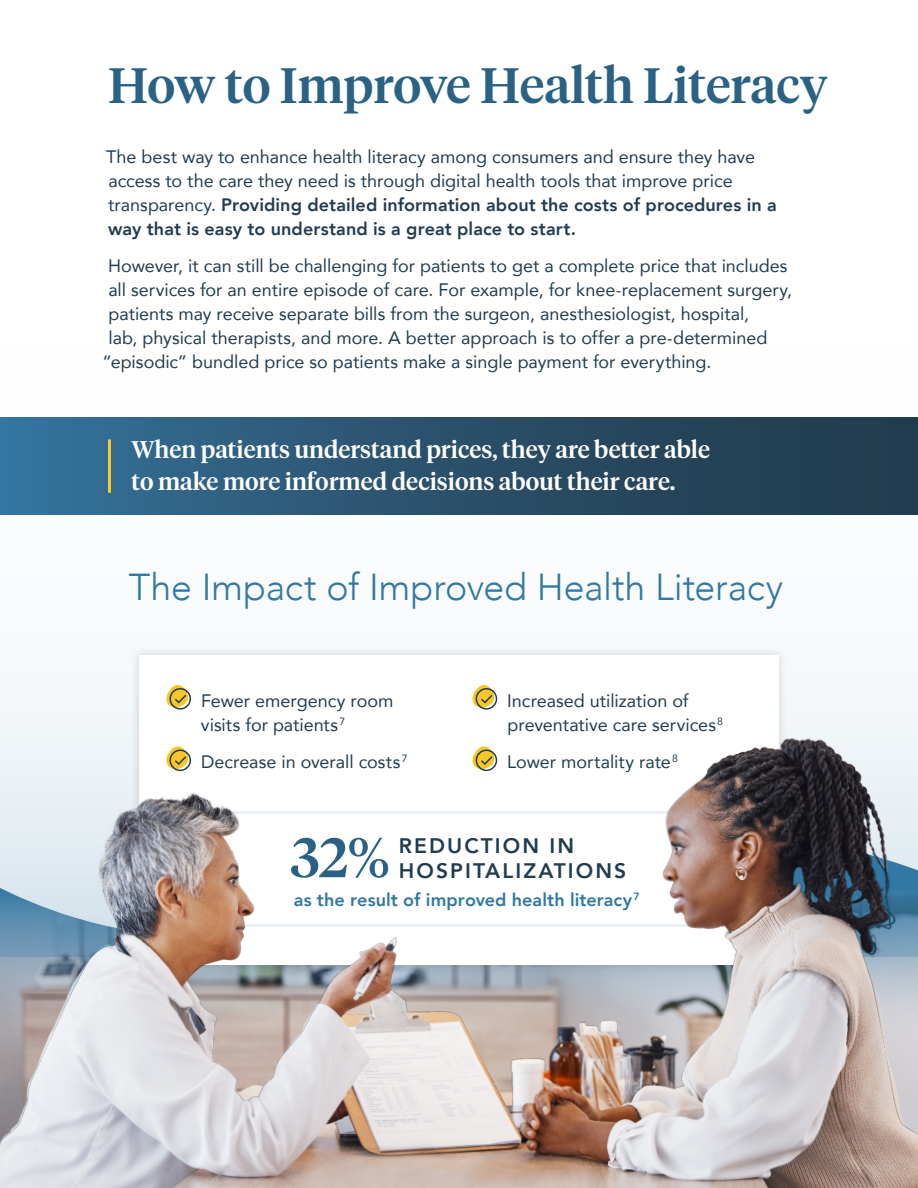
<style>
.page{position:relative;width:918px;height:1188px;background:#fff}
.page>*{position:absolute;margin:0;border:0;box-sizing:border-box;transform-origin:0 0}
.t1{font:500 55.5px "Tiempos Headline";color:#2a6285}
.t2{font:500 49.5px "Tiempos Headline";color:#2a6285}
.t3{font:300 37.5px "Avenir";letter-spacing:-.005em;color:#3278a4}
.t4{font:500 24px/31.8px "Tiempos Headline";color:#fff}
.t5{font:800 21px/25.2px "Avenir";letter-spacing:.1em;color:#223d50}
.t6{font:18px/24px "Avenir";color:#223d50}
.t7{font:800 18px "Avenir";letter-spacing:.005em;color:#3278a4}
.s1{font-weight:800}
</style>
<div class="page">
<div style="left:0;top:418px;width:918px;height:97px;background:linear-gradient(to right,#347098,#213646)"></div>
<hr style="left:108px;top:439px;width:3px;height:54px;background:#f7c629">
<div style="left:129px;top:646px;width:659px;height:328px;background:#eff2f4"></div>
<div style="left:139px;top:655px;width:640px;height:309px;background:#fff"></div>
<img style="left:0;top:668px;width:918px;height:520px">
<h2 class="t2" style="left:108px;top:51px;width:721px">How to Improve Health Literacy</h2>
<p class="t6" style="left:106px;top:144px;width:672px">The best way to enhance health literacy among consumers and ensure they have access to the care they need is through digital health tools that improve price transparency. <span class="s1">Providing detailed information about the costs of procedures in a way that is easy to understand is a great place to start.</span></p>
<p class="t6" style="left:108px;top:254px;width:681px">However, it can still be challenging for patients to get a complete price that includes</p>
<p class="t6" style="left:108px;top:278px;width:685px">all services for an entire episode of care. For example, for knee-replacement surgery,</p>
<p class="t6" style="left:109px;top:302px;width:642px">patients may receive separate bills from the surgeon, anesthesiologist, hospital,</p>
<p class="t6" style="left:109px;top:326px;width:660px">lab, physical therapists, and more. A better approach is to offer a pre-determined</p>
<p class="t6" style="left:103px;top:350px;width:610px">“episodic” bundled price so patients make a single payment for everything.</p>
<h3 class="t4" style="left:131px;top:433px;width:580px">When patients understand prices, they are better able to make more informed decisions about their care.</h3>
<h3 class="t3" style="left:129px;top:565px;width:656px">The Impact of Improved Health Literacy</h3>
<p class="t6" style="left:201px;top:688px;width:194px">Fewer emergency room visits for patients<sup>7</sup></p>
<p class="t6" style="left:201px;top:749px;width:208px">Decrease in overall costs<sup>7</sup></p>
<p class="t6" style="left:507px;top:688px;width:217px">Increased utilization of preventative care services<sup>8</sup></p>
<p class="t6" style="left:507px;top:749px;width:172px">Lower mortality rate<sup>8</sup></p>
<h1 class="t1" style="left:291px;top:819px;width:101px">32%</h1>
<p class="t5" style="left:399px;top:833px;width:229px">REDUCTION IN<br>HOSPITALIZATIONS</p>
<p class="t7" style="left:294px;top:886px;width:347px">as the result of improved health literacy<sup>7</sup></p>
</div>
